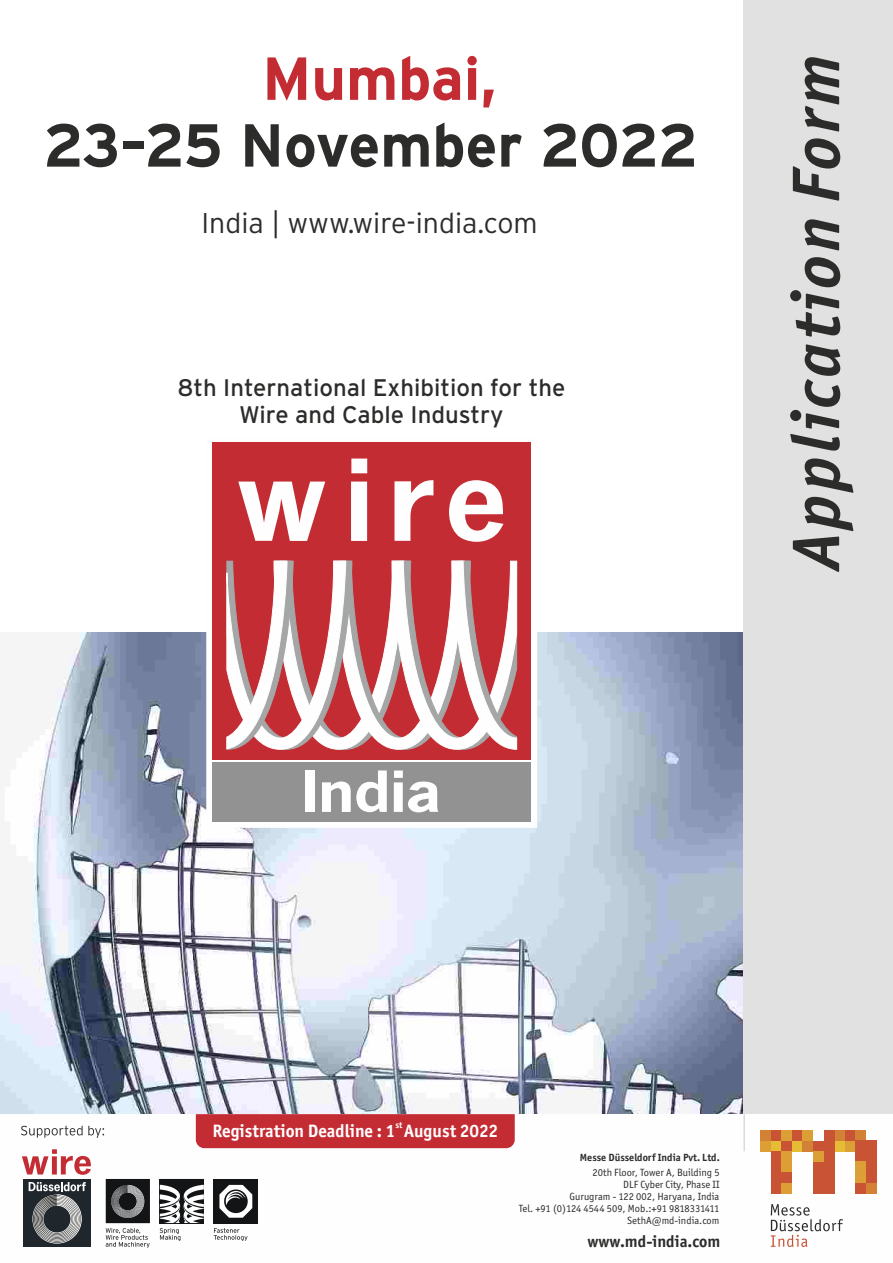
<style>
.page{position:relative;width:893px;height:1263px;background:#fff}
.page>*{position:absolute;margin:0;border:0;box-sizing:border-box;transform-origin:0 0}
.t1{font:italic 700 67.5px "Officina San ITC";letter-spacing:.05em;color:#2c2c2b}
.t2{font:700 60.6px "Interstate";letter-spacing:-.02em;color:#2c2c2b}
.t3{font:700 60.6px "Interstate";color:#c42c34}
.t4{font:300 28.5px "Interstate";color:#2c2c2b}
.t5{font:24px/26.5px "Interstate";color:#2c2c2b;text-align:center}
.t6{font:700 18px "Officina San ITC";color:#fefefe}
.t7{font:700 16.5px "Officina San ITC";color:#2c2c2b}
.t8{font:10.5px/12px "Officina San ITC";color:#2c2c2b;text-align:right}
.t9{font:700 10.5px "Officina San ITC";color:#2c2c2b}
.t10{font:10.5px "Officina Sans ITC Std";color:#2c2c2b}
.t11{font:700 9px "Officina San ITC";color:#fefefe}
.s1{font-family:"Officina Sans ITC Std"}
</style>
<div class="page">
<img style="left:0;top:632px;width:743px;height:482px">
<div style="left:743px;top:0;width:150px;height:1115px;background:#e1e1e1"></div>
<div style="left:0;top:1114px;width:893px;height:149px;background:#fefefe"></div>
<svg style="left:21px;top:1125px;width:83px;height:13px"></svg>
<svg style="left:214px;top:1228px;width:34px;height:13px"></svg>
<div style="left:214px;top:1179px;width:44px;height:44px;background:#121416"></div>
<svg style="left:219px;top:1185px;width:33px;height:33px"></svg>
<svg style="left:160px;top:1179px;width:44px;height:62px"></svg>
<svg style="left:106px;top:1228px;width:44px;height:20px"></svg>
<div style="left:106px;top:1179px;width:44px;height:44px;background:#121416"></div>
<svg style="left:111px;top:1185px;width:33px;height:33px"></svg>
<div style="left:23px;top:1179px;width:68px;height:67px;background:#20272c"></div>
<svg style="left:22px;top:1149px;width:69px;height:26px"></svg>
<svg style="left:29px;top:1182px;width:57px;height:61px"></svg>
<div style="left:760px;top:1141px;width:11px;height:10px;background:#db9f35"></div>
<div style="left:771px;top:1130px;width:10px;height:11px;background:#c95335"></div>
<div style="left:771px;top:1141px;width:10px;height:10px;background:#e5bc34"></div>
<div style="left:781px;top:1130px;width:11px;height:11px;background:#db9f35"></div>
<div style="left:781px;top:1141px;width:11px;height:10px;background:#c95335"></div>
<div style="left:792px;top:1130px;width:11px;height:11px;background:#c95335"></div>
<div style="left:792px;top:1141px;width:11px;height:10px;background:#e5bc34"></div>
<div style="left:803px;top:1130px;width:10px;height:11px;background:#db9f35"></div>
<div style="left:803px;top:1141px;width:10px;height:10px;background:#d38135"></div>
<div style="left:834px;top:1130px;width:11px;height:11px;background:#d38135"></div>
<div style="left:834px;top:1141px;width:11px;height:10px;background:#e5bc34"></div>
<div style="left:845px;top:1130px;width:10px;height:11px;background:#c95335"></div>
<div style="left:845px;top:1141px;width:10px;height:10px;background:#db9f35"></div>
<div style="left:855px;top:1130px;width:11px;height:11px;background:#d38135"></div>
<div style="left:855px;top:1141px;width:11px;height:21px;background:#c95335"></div>
<div style="left:866px;top:1141px;width:10px;height:42px;background:#c95335"></div>
<div style="left:771px;top:1151px;width:10px;height:42px;background:#c95335"></div>
<div style="left:781px;top:1151px;width:11px;height:21px;background:#db9f35"></div>
<div style="left:781px;top:1172px;width:11px;height:11px;background:#c95335"></div>
<div style="left:781px;top:1183px;width:11px;height:10px;background:#db9f35"></div>
<div style="left:855px;top:1162px;width:11px;height:21px;background:#db9f35"></div>
<div style="left:866px;top:1183px;width:10px;height:10px;background:#d38135"></div>
<div style="left:760px;top:1130px;width:11px;height:11px;background:#d38135"></div>
<div style="left:813px;top:1141px;width:11px;height:10px;background:#c95335"></div>
<div style="left:813px;top:1151px;width:11px;height:11px;background:#db9f35"></div>
<div style="left:813px;top:1162px;width:11px;height:31px;background:#c95335"></div>
<div style="left:824px;top:1130px;width:10px;height:63px;background:#c95335"></div>
<div style="left:855px;top:1183px;width:11px;height:10px;background:#c95335"></div>
<svg style="left:771px;top:1204px;width:72px;height:43px"></svg>
<hr style="left:744px;top:1114px;width:1px;height:37px;background:#cbcccc">
<div style="left:212px;top:762px;width:319px;height:60px;background:#919291"></div>
<div style="left:212px;top:442px;width:319px;height:318px;background:#c42c34"></div>
<svg style="left:238px;top:482px;width:87px;height:59px"></svg>
<svg style="left:351px;top:458px;width:16px;height:83px"></svg>
<svg style="left:394px;top:480px;width:39px;height:61px"></svg>
<svg style="left:449px;top:480px;width:54px;height:62px"></svg>
<svg style="left:227px;top:561px;width:290px;height:188px"></svg>
<div style="left:305px;top:770px;width:10px;height:42px;background:#fefefe"></div>
<svg style="left:322px;top:770px;width:65px;height:42px"></svg>
<svg style="left:394px;top:770px;width:44px;height:42px"></svg>
<div style="left:196px;top:1114px;width:319px;height:34px;background:#c42c34"></div>
<h2 class="t3" style="left:262px;top:56px;width:236px">Mumbai,</h2>
<h2 class="t2" style="left:43px;top:122px;width:656px">23–25 November 2022</h2>
<h3 class="t4" style="left:202px;top:212px;width:338px">India | www.wire-india.com</h3>
<h3 class="t5" style="left:177px;top:377px;width:389px">8th International Exhibition for the<br>Wire and Cable Industry</h3>
<h1 class="t1" style="left:789px;top:569px;width:516px;rotate:-90deg">Application Form</h1>
<p class="t11" style="left:395px;top:1121px;width:9px">st</p>
<h3 class="t6" style="left:212px;top:1123px;width:287px">Registration Deadline : 1 August 2022</h3>
<p class="t9" style="left:580px;top:1153px;width:141px">Messe Düsseldorf India Pvt. Ltd.</p>
<p class="t8" style="left:519px;top:1167px;width:202px">20th Floor, Tower A, Building 5<br>DLF Cyber City, Phase II<br>Gurugram - 122 002, Haryana, India<br><span class="s1">Tel.</span> +91 (0)124 4544 509<span class="s1">,</span> Mob.: +91 9818331411</p>
<p class="t10" style="left:627px;top:1216px;width:94px">SethA@md-india.com</p>
<h3 class="t7" style="left:587px;top:1235px;width:134px">www.md-india.com</h3>
</div>
